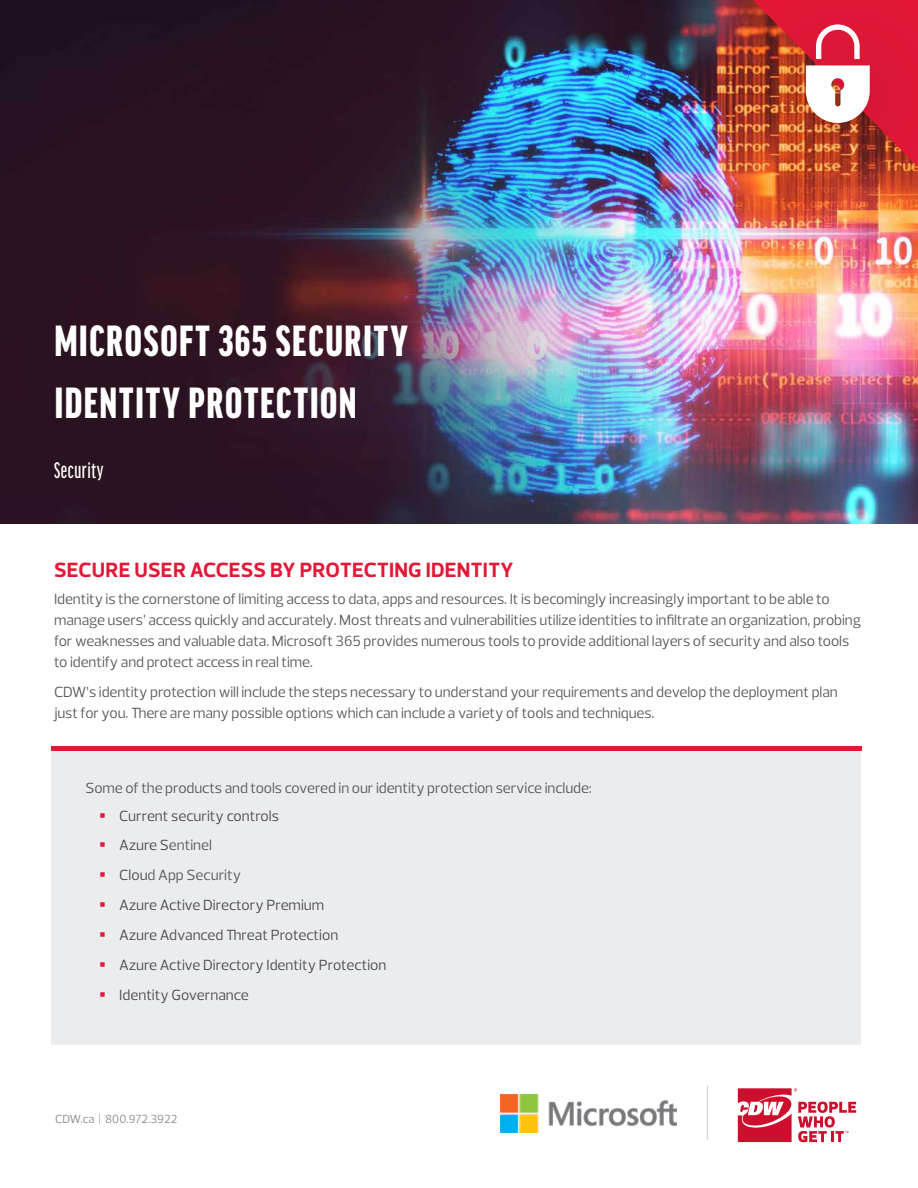
<style>
.page{position:relative;width:918px;height:1188px;background:#fff}
.page>*{position:absolute;margin:0;border:0;box-sizing:border-box;transform-origin:0 0}
.WE_Get_Headings__Bla{font:900 extra-condensed 46.5px/61.5px "Good Headline Pro";letter-spacing:.035em;color:#fff}
.Section_Header__Red{font:500 24px "Good Headline Pro Comp";letter-spacing:.025em;color:#fff}
.Section_Header__Red-2{font:700 21px "Prelo";letter-spacing:.015em;color:#e31837}
.Section_Header__Red-3{font:15px/21px "Prelo";letter-spacing:-.005em;color:#58595b}
.t1{font:15px "Prelo";color:#4c4c4e}
.t2{font:12px "Prelo";color:#898b8e}
.s1{color:#4c4c4e}
</style>
<div class="page">
<div style="left:51px;top:746px;width:810px;height:298px;background:#e6e7e8"></div>
<img style="left:0;top:0;width:918px;height:524px">
<img style="left:501px;top:1095px;width:175px;height:37px">
<svg style="left:738px;top:1088px;width:118px;height:54px"></svg>
<div style="left:722px;top:0;width:196px;height:226px;background:#000;opacity:.24"></div>
<img style="left:753px;top:0;width:165px;height:167px">
<hr style="left:707px;top:1086px;width:1px;height:54px;background:#898b8e">
<hr style="left:52px;top:747px;width:810px;height:4px;background:#e31837">
<p class="WE_Get_Headings__Bla" style="left:54px;top:311px;width:355px">MICROSOFT 365 SECURITY<br>IDENTITY PROTECTION</p>
<p class="Section_Header__Red" style="left:54px;top:459px;width:51px">Security</p>
<p class="Section_Header__Red-2" style="left:54px;top:557px;width:461px">SECURE USER ACCESS BY PROTECTING IDENTITY</p>
<p class="Section_Header__Red-3" style="left:54px;top:589px;width:809px">Identity is the cornerstone of limiting access to data, apps and resources. It is becomingly increasingly important to be able to manage users’ access quickly and accurately. Most threats and vulnerabilities utilize identities to infiltrate an organization, probing for weaknesses and valuable data. Microsoft 365 provides numerous tools to provide additional layers of security and also tools to identify and protect access in real time.</p>
<p class="Section_Header__Red-3" style="left:54px;top:682px;width:785px">CDW’s identity protection will include the steps necessary to understand your requirements and develop the deployment plan just for you. There are many possible options which can include a variety of tools and techniques.</p>
<p class="Section_Header__Red-3" style="left:86px;top:777px;width:508px">Some of the products and tools covered in our identity protection service include:</p>
<p class="t1" style="left:119px;top:806px;width:161px">Current security controls</p>
<p class="Section_Header__Red-3" style="left:119px;top:835px;width:94px"><span class="s1">Azure S</span>entinel</p>
<p class="Section_Header__Red-3" style="left:119px;top:865px;width:123px"><span class="s1">Clou</span>d App Security</p>
<p class="t1" style="left:119px;top:896px;width:207px">Azure Active Directory Premium</p>
<p class="t1" style="left:119px;top:926px;width:221px">Azure Advanced Threat Protection</p>
<p class="t1" style="left:119px;top:956px;width:269px">Azure Active Directory Identity Protection</p>
<p class="t1" style="left:119px;top:986px;width:131px">Identity Governance</p>
<p class="t2" style="left:55px;top:1111px;width:124px">CDW.ca | 800.972.3922</p>
</div>
